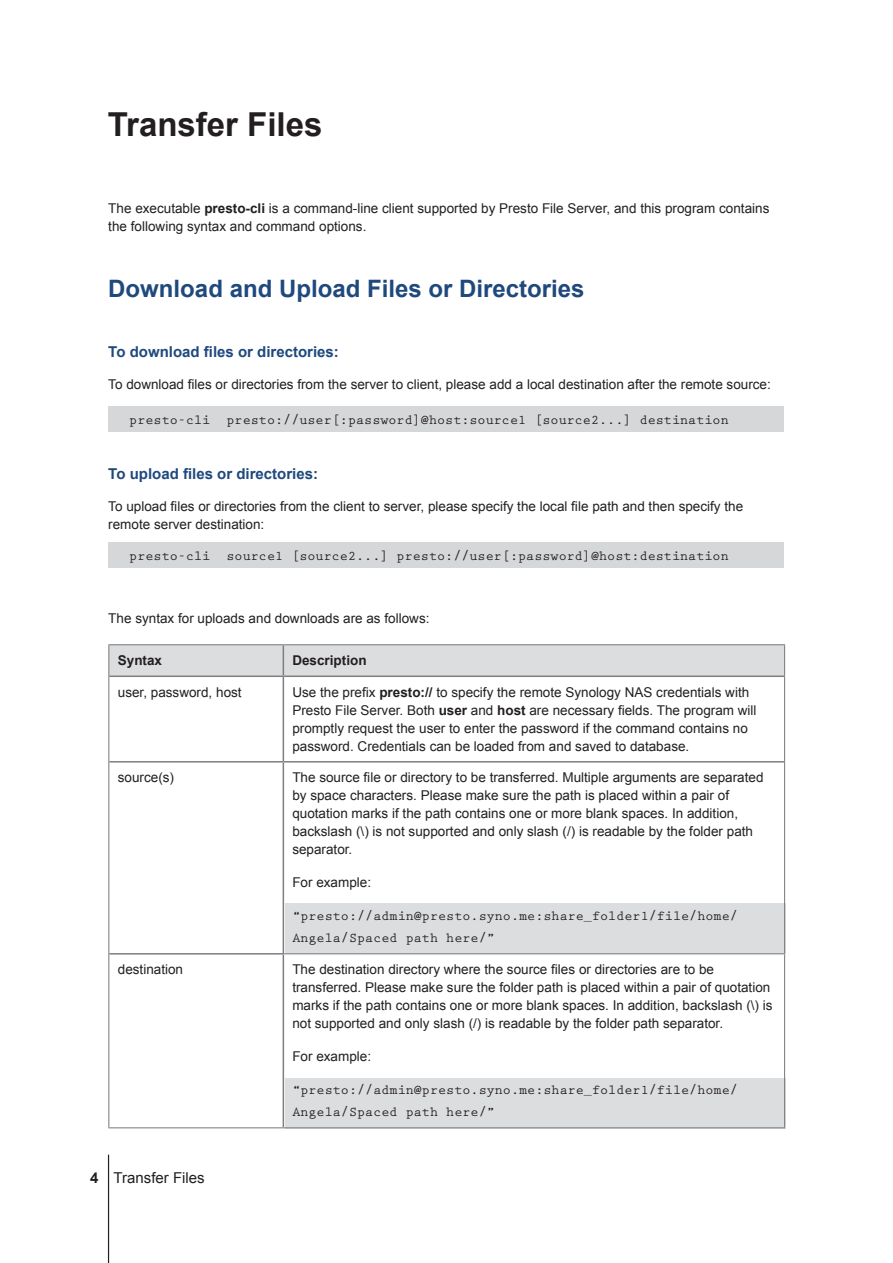
<style>
.page{position:relative;width:893px;height:1263px;background:#fff}
.page>*{position:absolute;margin:0;border:0;box-sizing:border-box;transform-origin:0 0}
.H1-ChapterTitle{font:700 33px "Arial";color:#231f20}
.H3-sidebar{font:700 24px "Arial";color:#1f497d}
.H5-sidebar{font:700 15px "Arial";color:#1f497d}
.PageNumber-sidebar{font:15px "Arial";color:#231f20}
.Body-sidebar{font:13.5px/18px "Arial";color:#231f20}
.Body-sidebar-2{font:700 13.5px/22.5px "Prestige Elite Std";color:#231f20}
.Body-sub{font:700 13.5px "Prestige Elite Std";color:#231f20}
.Body-sidebar-3{font:700 13.5px "Arial";color:#231f20}
.s1{font-weight:700}
</style>
<div class="page">
<div style="left:285px;top:1078px;width:501px;height:51px;background:#dcdddf"></div>
<div style="left:285px;top:903px;width:501px;height:50px;background:#dcdddf"></div>
<hr style="left:108px;top:1155px;width:1px;height:108px;background:#231f20">
<div style="left:108px;top:407px;width:676px;height:25px;background:#d6d7d9"></div>
<div style="left:108px;top:543px;width:676px;height:25px;background:#d6d7d9"></div>
<div style="left:109px;top:645px;width:675px;height:30px;background:#dcdddf"></div>
<hr style="left:283px;top:645px;width:1px;height:30px;background:#7c7e81">
<hr style="left:109px;top:675px;width:174px;height:2px;background:#7c7e81">
<hr style="left:283px;top:675px;width:501px;height:2px;background:#7c7e81">
<hr style="left:283px;top:677px;width:1px;height:84px;background:#7c7e81">
<hr style="left:283px;top:762px;width:1px;height:191px;background:#7c7e81">
<hr style="left:283px;top:954px;width:1px;height:173px;background:#7c7e81">
<hr style="left:108px;top:644px;width:175px;height:1px;background:#7c7e81">
<hr style="left:108px;top:645px;width:1px;height:31px;background:#7c7e81">
<hr style="left:283px;top:644px;width:502px;height:1px;background:#7c7e81">
<hr style="left:784px;top:645px;width:1px;height:31px;background:#7c7e81">
<hr style="left:108px;top:676px;width:1px;height:86px;background:#7c7e81">
<hr style="left:784px;top:676px;width:1px;height:86px;background:#7c7e81">
<hr style="left:108px;top:954px;width:1px;height:173px;background:#7c7e81">
<hr style="left:784px;top:954px;width:1px;height:173px;background:#7c7e81">
<hr style="left:108px;top:1127px;width:175px;height:1px;background:#7c7e81">
<hr style="left:283px;top:1127px;width:502px;height:1px;background:#7c7e81">
<hr style="left:109px;top:761px;width:174px;height:1px;background:#7c7e81">
<hr style="left:109px;top:953px;width:175px;height:1px;background:#7c7e81">
<hr style="left:108px;top:762px;width:1px;height:192px;background:#7c7e81">
<hr style="left:283px;top:761px;width:501px;height:1px;background:#7c7e81">
<hr style="left:784px;top:762px;width:1px;height:191px;background:#7c7e81">
<hr style="left:284px;top:953px;width:501px;height:1px;background:#7c7e81">
<p class="H1-ChapterTitle" style="left:108px;top:102px;width:216px">Transfer Files</p>
<p class="Body-sidebar" style="left:108px;top:199px;width:663px">The executable <span class="s1">presto-cli</span> is a command-line client supported by Presto File Server, and this program contains the following syntax and command options.</p>
<p class="H3-sidebar" style="left:108px;top:272px;width:478px">Download and Upload Files or Directories</p>
<p class="H5-sidebar" style="left:108px;top:342px;width:232px">To download files or directories:</p>
<p class="Body-sidebar" style="left:108px;top:375px;width:664px">To download files or directories from the server to client, please add a local destination after the remote source:</p>
<p class="Body-sub" style="left:129px;top:412px;width:601px">presto-cli presto://user[:password]@host:source1 [source2...] destination</p>
<p class="H5-sidebar" style="left:108px;top:464px;width:211px">To upload files or directories:</p>
<p class="Body-sidebar" style="left:108px;top:497px;width:636px">To upload files or directories from the client to server, please specify the local file path and then specify the remote server destination:</p>
<p class="Body-sub" style="left:129px;top:548px;width:601px">presto-cli source1 [source2...] presto://user[:password]@host:destination</p>
<p class="Body-sidebar" style="left:108px;top:609px;width:323px">The syntax for uploads and downloads are as follows:</p>
<p class="Body-sidebar-3" style="left:118px;top:652px;width:46px">Syntax</p>
<p class="Body-sidebar-3" style="left:292px;top:652px;width:76px">Description</p>
<p class="Body-sidebar" style="left:118px;top:683px;width:125px">user, password, host</p>
<p class="Body-sidebar" style="left:292px;top:683px;width:466px">Use the prefix <span class="s1">presto://</span> to specify the remote Synology NAS credentials with Presto File Server. Both <span class="s1">user</span> and <span class="s1">host</span> are necessary fields. The program will promptly request the user to enter the password if the command contains no password. Credentials can be loaded from and saved to database.</p>
<p class="Body-sidebar" style="left:118px;top:769px;width:58px">source(s)</p>
<p class="Body-sidebar" style="left:292px;top:769px;width:473px">The source file or directory to be transferred. Multiple arguments are separated by space characters. Please make sure the path is placed within a pair of quotation marks if the path contains one or more blank spaces. In addition, backslash (\) is not supported and only slash (/) is readable by the folder path separator.</p>
<p class="Body-sidebar" style="left:292px;top:874px;width:80px">For example:</p>
<p class="Body-sidebar-2" style="left:292px;top:905px;width:447px">“presto://admin@presto.syno.me:share_folder1/file/home/<br>Angela/Spaced path here/”</p>
<p class="Body-sidebar" style="left:118px;top:961px;width:67px">destination</p>
<p class="Body-sidebar" style="left:292px;top:961px;width:482px">The destination directory where the source files or directories are to be transferred. Please make sure the folder path is placed within a pair of quotation marks if the path contains one or more blank spaces. In addition, backslash (\) is not supported and only slash (/) is readable by the folder path separator.</p>
<p class="Body-sidebar" style="left:292px;top:1048px;width:80px">For example:</p>
<p class="Body-sidebar-2" style="left:292px;top:1079px;width:447px">“presto://admin@presto.syno.me:share_folder1/file/home/<br>Angela/Spaced path here/”</p>
<p class="PageNumber-sidebar" style="left:90px;top:1168px;width:116px"><span class="s1">4</span> Transfer Files</p>
</div>
